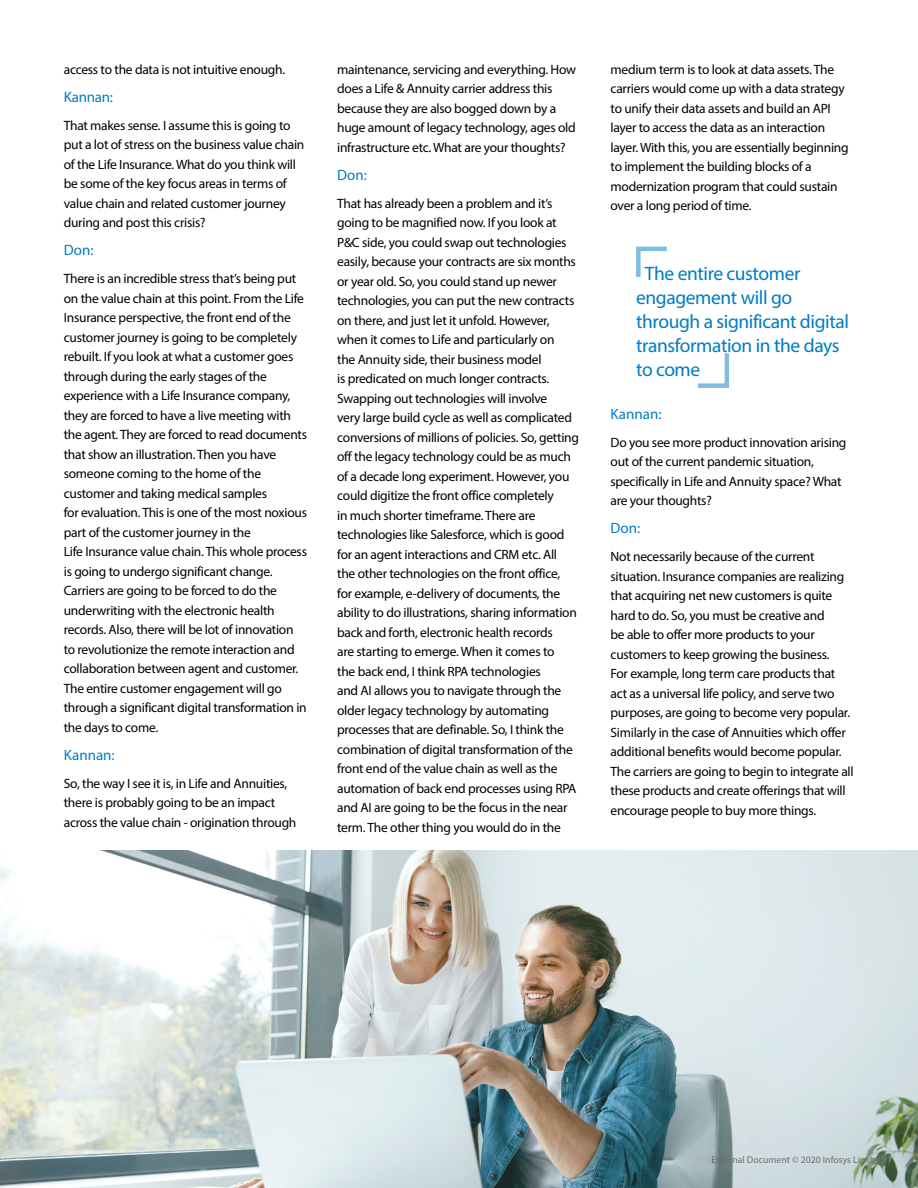
<style>
.page{position:relative;width:918px;height:1188px;background:#fff}
.page>*{position:absolute;margin:0;border:0;box-sizing:border-box;transform-origin:0 0}
.t1{font:19.5px/24px "Myriad Pro";letter-spacing:-.02em;color:#007cc3}
.t2{font:15px "Myriad Pro";color:#007cc3}
.t3{font:13.5px/19.5px "Myriad Pro";letter-spacing:-.02em;color:#000}
.t4{font:9.75px "Myriad Pro";color:#6d6e71}
</style>
<div class="page">
<img style="left:0;top:851px;width:918px;height:337px">
<svg style="left:636px;top:246px;width:31px;height:31px"></svg>
<svg style="left:698px;top:353px;width:32px;height:35px"></svg>
<p class="t3" style="left:64px;top:59px;width:223px">access to the data is not intuitive enough.</p>
<p class="t2" style="left:64px;top:88px;width:51px">Kannan:</p>
<p class="t3" style="left:64px;top:115px;width:242px">That makes sense. I assume this is going to put a lot of stress on the business value chain of the Life Insurance. What do you think will be some of the key focus areas in terms of value chain and related customer journey during and post this crisis?</p>
<p class="t2" style="left:64px;top:241px;width:31px">Don:</p>
<p class="t3" style="left:64px;top:269px;width:245px">There is an incredible stress that’s being put on the value chain at this point. From the Life Insurance perspective, the front end of the customer journey is going to be completely rebuilt. If you look at what a customer goes through during the early stages of the experience with a Life Insurance company, they are forced to have a live meeting with the agent. They are forced to read documents that show an illustration. Then you have someone coming to the home of the customer and taking medical samples<br>for evaluation. This is one of the most noxious part of the customer journey in the<br>Life Insurance value chain. This whole process is going to undergo significant change.<br>Carriers are going to be forced to do the underwriting with the electronic health records. Also, there will be lot of innovation to revolutionize the remote interaction and collaboration between agent and customer.<br>The entire customer engagement will go through a significant digital transformation in the days to come.</p>
<p class="t2" style="left:64px;top:746px;width:52px">Kannan:</p>
<p class="t3" style="left:64px;top:773px;width:234px">So, the way I see it is, in Life and Annuities, there is probably going to be an impact across the value chain - origination through</p>
<p class="t3" style="left:337px;top:59px;width:240px">maintenance, servicing and everything. How does a Life &amp; Annuity carrier address this because they are also bogged down by a huge amount of legacy technology, ages old infrastructure etc. What are your thoughts?</p>
<p class="t2" style="left:337px;top:166px;width:31px">Don:</p>
<p class="t3" style="left:337px;top:193px;width:243px">That has already been a problem and it’s going to be magnified now. If you look at P&amp;C side, you could swap out technologies easily, because your contracts are six months or year old. So, you could stand up newer technologies, you can put the new contracts on there, and just let it unfold. However, when it comes to Life and particularly on<br>the Annuity side, their business model<br>is predicated on much longer contracts.<br>Swapping out technologies will involve<br>very large build cycle as well as complicated conversions of millions of policies. So, getting off the legacy technology could be as much of a decade long experiment. However, you could digitize the front office completely<br>in much shorter timeframe. There are technologies like Salesforce, which is good for an agent interactions and CRM etc. All<br>the other technologies on the front office,<br>for example, e-delivery of documents, the ability to do illustrations, sharing information back and forth, electronic health records<br>are starting to emerge. When it comes to<br>the back end, I think RPA technologies<br>and AI allows you to navigate through the older legacy technology by automating processes that are definable. So, I think the combination of digital transformation of the front end of the value chain as well as the automation of back end processes using RPA and AI are going to be the focus in the near term. The other thing you would do in the</p>
<p class="t3" style="left:611px;top:59px;width:240px">medium term is to look at data assets. The carriers would come up with a data strategy to unify their data assets and build an API layer to access the data as an interaction layer. With this, you are essentially beginning to implement the building blocks of a modernization program that could sustain over a long period of time.</p>
<h1 class="t1" style="left:636px;top:261px;width:214px;text-indent:9px">The entire customer engagement will go through a significant digital transformation in the days to come</h1>
<p class="t2" style="left:611px;top:405px;width:52px">Kannan:</p>
<p class="t3" style="left:611px;top:432px;width:237px">Do you see more product innovation arising out of the current pandemic situation, specifically in Life and Annuity space? What are your thoughts?</p>
<p class="t2" style="left:611px;top:519px;width:31px">Don:</p>
<p class="t3" style="left:611px;top:547px;width:245px">Not necessarily because of the current situation. Insurance companies are realizing that acquiring net new customers is quite hard to do. So, you must be creative and<br>be able to offer more products to your customers to keep growing the business.<br>For example, long term care products that act as a universal life policy, and serve two purposes, are going to become very popular.<br>Similarly in the case of Annuities which offer additional benefits would become popular.<br>The carriers are going to begin to integrate all these products and create offerings that will encourage people to buy more things.</p>
<p class="t4" style="left:712px;top:1154px;width:174px">External Document © 2020 Infosys Limited</p>
</div>
